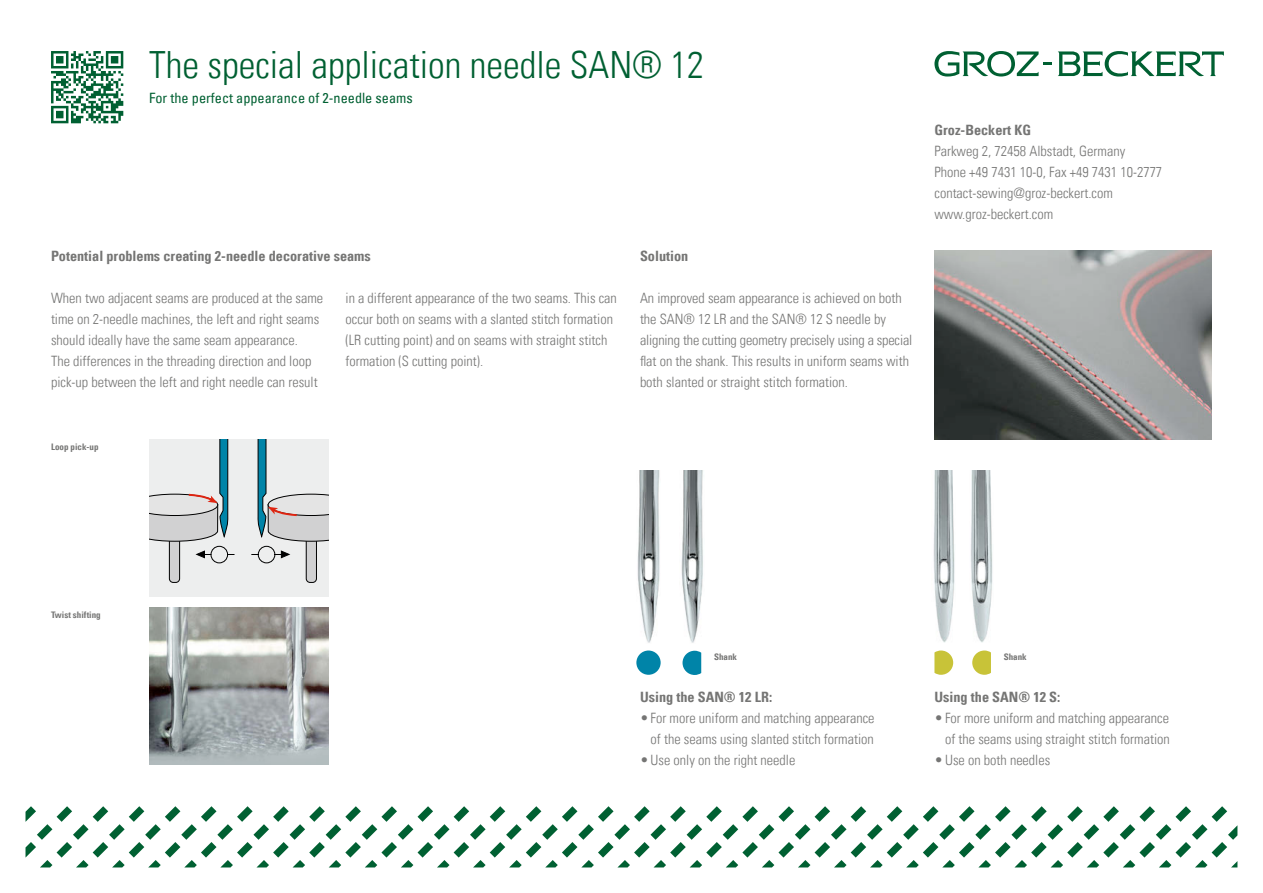
<style>
.page{position:relative;width:1263px;height:893px;background:#fff}
.page>*{position:absolute;margin:0;border:0;box-sizing:border-box;transform-origin:0 0}
.t1{font:37.5px "Univers Com 47 Light Cond";color:#006032}
.t2{font:14.25px/21px "Univers Com 47 Light Cond";color:#757574}
.t3{font:14.25px "Univers Com 67 Bold Cond";color:#757574}
.t4{font:condensed 14.25px "Univers Com 57";color:#006032}
.t5{font:9px "Univers Com 67 Bold Cond";color:#757574}
</style>
<div class="page">
<svg style="left:1058px;top:51px;width:166px;height:26px"></svg>
<svg style="left:934px;top:51px;width:117px;height:26px"></svg>
<svg style="left:26px;top:806px;width:1211px;height:61px"></svg>
<svg style="left:51px;top:51px;width:72px;height:72px"></svg>
<div style="left:149px;top:439px;width:179px;height:158px;background:#edeeee"></div>
<div style="left:169px;top:537px;width:11px;height:45px;background:#d1d1d2;border-radius:4px"></div>
<div style="left:169px;top:537px;width:11px;height:46px;border:1px solid #000;border-radius:4px"></div>
<div style="left:306px;top:537px;width:10px;height:45px;background:#d1d1d2;border-radius:4px"></div>
<div style="left:306px;top:537px;width:11px;height:46px;border:1px solid #000;border-radius:4px"></div>
<svg style="left:149px;top:439px;width:86px;height:125px"></svg>
<svg style="left:251px;top:439px;width:77px;height:125px"></svg>
<img style="left:149px;top:607px;width:179px;height:158px">
<img style="left:637px;top:471px;width:23px;height:172px">
<img style="left:681px;top:471px;width:22px;height:172px">
<div style="left:636px;top:650px;width:25px;height:25px;background:#0084a8;border-radius:50%"></div>
<svg style="left:682px;top:651px;width:19px;height:24px"></svg>
<img style="left:934px;top:250px;width:278px;height:189px">
<img style="left:933px;top:471px;width:22px;height:172px">
<img style="left:971px;top:471px;width:22px;height:172px">
<svg style="left:972px;top:650px;width:19px;height:25px"></svg>
<svg style="left:934px;top:650px;width:19px;height:25px"></svg>
<h1 class="t1" style="left:149px;top:42px;width:556px">The special application needle SAN® 12</h1>
<p class="t4" style="left:149px;top:89px;width:265px">For the perfect appearance of 2-needle seams</p>
<p class="t3" style="left:51px;top:247px;width:321px">Potential problems creating 2-needle decorative seams</p>
<p class="t2" style="left:51px;top:287px;width:274px">When two adjacent seams are produced at the same time on 2-needle machines, the left and right seams should ideally have the same seam appearance.<br>The differences in the threading direction and loop pick-up between the left and right needle can result</p>
<p class="t2" style="left:345px;top:287px;width:273px">in a different appearance of the two seams. This can occur both on seams with a slanted stitch formation (LR cutting point) and on seams with straight stitch formation (S cutting point).</p>
<p class="t5" style="left:51px;top:441px;width:49px">Loop pick-up</p>
<p class="t3" style="left:640px;top:247px;width:50px">Solution</p>
<p class="t2" style="left:640px;top:287px;width:274px">An improved seam appearance is achieved on both the SAN® 12 LR and the SAN® 12 S needle by aligning the cutting geometry precisely using a special flat on the shank. This results in uniform seams with both slanted or straight stitch formation.</p>
<p class="t3" style="left:934px;top:121px;width:98px">Groz-Beckert KG</p>
<p class="t2" style="left:934px;top:140px;width:229px">Parkweg 2, 72458 Albstadt, Germany<br>Phone +49 7431 10-0, Fax +49 7431 10-2777 contact-sewing@groz-beckert.com www.groz-beckert.com</p>
<p class="t5" style="left:51px;top:609px;width:51px">Twist shifting</p>
<p class="t5" style="left:714px;top:651px;width:25px">Shank</p>
<p class="t5" style="left:1004px;top:651px;width:25px">Shank</p>
<p class="t3" style="left:640px;top:688px;width:134px">Using the SAN® 12 LR:</p>
<p class="t2" style="left:640px;top:707px;width:236px;text-align:right">•For more uniform and matching appearance of the seams using slanted stitch formation</p>
<p class="t2" style="left:640px;top:749px;width:157px">•Use only on the right needle</p>
<p class="t3" style="left:934px;top:688px;width:127px">Using the SAN® 12 S:</p>
<p class="t2" style="left:934px;top:707px;width:237px;text-align:right">•For more uniform and matching appearance of the seams using straight stitch formation</p>
<p class="t2" style="left:934px;top:749px;width:117px">•Use on both needles</p>
</div>
